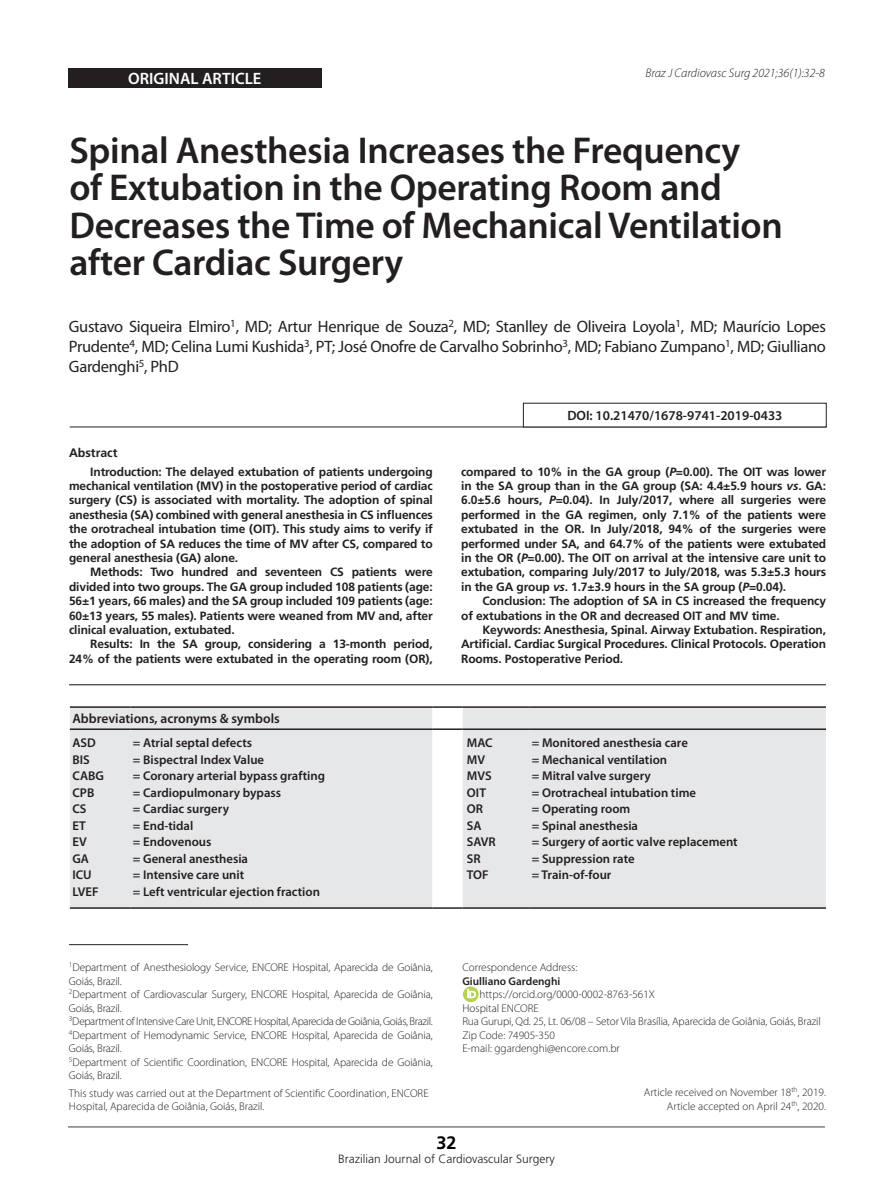
<style>
.page{position:relative;width:893px;height:1191px;background:#fff}
.page>*{position:absolute;margin:0;border:0;box-sizing:border-box;transform-origin:0 0}
.Titulo_1{font:600 37.5px/37.5px "Myriad Pro";letter-spacing:-.01em;color:#231f20}
.t1{font:700 18px "Frutiger";color:#000}
.t2{font:16.5px/19.8px "Myriad Pro";letter-spacing:-.02em;color:#231f20;text-align:justify}
.t3{font:600 16.5px "Myriad Pro";color:#fff}
.pe_de_pagina{font:600 13.5px "Myriad Pro";color:#231f20}
.t4{font:600 12.75px "Myriad Pro";color:#231f20}
.t5{font:italic 300 12.45px "Myriad Pro";color:#231f20}
.Resumos{font:700 12.3px "Frutiger";color:#231f20}
.abstract{font:700 12px/14.4px "Frutiger";letter-spacing:-.01em;color:#231f20;text-align:justify}
.t6{font:300 12px "Frutiger";color:#231f20}
.pe_de_pagina_2{font:300 11.25px/13.5px "Myriad Pro";letter-spacing:-.01em;color:#231f20}
.pe_de_pagina_2-2{font:300 11.25px "Myriad Pro";letter-spacing:-.03em;color:#231f20}
.pe_de_pagina_2-3{font:600 11.25px "Myriad Pro";color:#231f20}
.s1{font-style:italic}
</style>
<div class="page">
<hr style="left:68px;top:1126px;width:757px;height:1px;background:#3e3e3f">
<div style="left:68px;top:68px;width:254px;height:20px;background:#231f20"></div>
<hr style="left:69px;top:684px;width:757px;height:1px;background:#231f20">
<hr style="left:70px;top:426px;width:757px;height:1px;background:#231f20">
<hr style="left:69px;top:944px;width:119px;height:1px;background:#231f20">
<div style="left:70px;top:708px;width:756px;height:199px;background:#e6e7e9"></div>
<hr style="left:70px;top:706px;width:60px;height:2px;background:#231f20">
<hr style="left:130px;top:706px;width:302px;height:2px;background:#231f20">
<hr style="left:432px;top:706px;width:31px;height:2px;background:#231f20">
<hr style="left:463px;top:706px;width:66px;height:2px;background:#231f20">
<hr style="left:529px;top:706px;width:297px;height:2px;background:#231f20">
<hr style="left:70px;top:728px;width:60px;height:2px;background:#231f20">
<hr style="left:130px;top:728px;width:302px;height:2px;background:#231f20">
<hr style="left:432px;top:728px;width:31px;height:2px;background:#231f20">
<hr style="left:463px;top:728px;width:66px;height:2px;background:#231f20">
<hr style="left:529px;top:728px;width:297px;height:2px;background:#231f20">
<hr style="left:70px;top:907px;width:60px;height:1px;background:#231f20">
<hr style="left:130px;top:907px;width:302px;height:1px;background:#231f20">
<hr style="left:432px;top:907px;width:31px;height:1px;background:#231f20">
<hr style="left:463px;top:907px;width:66px;height:1px;background:#231f20">
<hr style="left:529px;top:907px;width:297px;height:1px;background:#231f20">
<svg style="left:463px;top:986px;width:16px;height:16px"></svg>
<svg style="left:467px;top:989px;width:9px;height:9px"></svg>
<p class="t3" style="left:128px;top:69px;width:135px">ORIGINAL ARTICLE</p>
<p class="t5" style="left:645px;top:67px;width:181px">Braz J Cardiovasc Surg 2021;36(1):32-8</p>
<p class="Titulo_1" style="left:70px;top:132px;width:715px">Spinal Anesthesia Increases the Frequency<br>of Extubation in the Operating Room and Decreases the Time of Mechanical Ventilation after Cardiac Surgery</p>
<p class="t2" style="left:69px;top:317px;width:758px">Gustavo Siqueira Elmiro<sup>1</sup>, MD; Artur Henrique de Souza<sup>2</sup>, MD; Stanlley de Oliveira Loyola<sup>1</sup>, MD; Maurício Lopes Prudente<sup>4</sup>, MD; Celina Lumi Kushida<sup>3</sup>, PT; José Onofre de Carvalho Sobrinho<sup>3</sup>, MD; Fabiano Zumpano<sup>1</sup>, MD; Giulliano Gardenghi<sup>5</sup>, PhD</p>
<p class="Resumos" style="left:69px;top:445px;width:50px">Abstract</p>
<p class="abstract" style="left:69px;top:464px;width:365px;text-indent:21px">Introduction: The delayed extubation of patients undergoing mechanical ventilation (MV) in the postoperative period of cardiac surgery (CS) is associated with mortality. The adoption of spinal anesthesia (SA) combined with general anesthesia in CS influences the orotracheal intubation time (OIT). This study aims to verify if the adoption of SA reduces the time of MV after CS, compared to general anesthesia (GA) alone.</p>
<p class="abstract" style="left:69px;top:565px;width:365px;text-indent:21px">Methods: Two hundred and seventeen CS patients were divided into two groups. The GA group included 108 patients (age:<br>56±1 years, 66 males) and the SA group included 109 patients (age:<br>60±13 years, 55 males). Patients were weaned from MV and, after clinical evaluation, extubated.</p>
<p class="abstract" style="left:69px;top:637px;width:365px;text-align:right">Results: In the SA group, considering a 13-month period,<br>24% of the patients were extubated in the operating room (OR),</p>
<p class="pe_de_pagina" style="left:72px;top:711px;width:209px">Abbreviations, acronyms &amp; symbols</p>
<p class="t4" style="left:72px;top:736px;width:25px">ASD</p>
<p class="t4" style="left:72px;top:752px;width:19px">BIS</p>
<p class="t4" style="left:72px;top:769px;width:33px">CABG</p>
<p class="t4" style="left:72px;top:785px;width:23px">CPB</p>
<p class="t4" style="left:72px;top:802px;width:16px">CS</p>
<p class="t4" style="left:72px;top:818px;width:15px">ET</p>
<p class="t4" style="left:72px;top:835px;width:16px">EV</p>
<p class="t4" style="left:72px;top:851px;width:18px">GA</p>
<p class="t4" style="left:72px;top:868px;width:21px">ICU</p>
<p class="t4" style="left:72px;top:884px;width:28px">LVEF</p>
<p class="t4" style="left:133px;top:736px;width:121px">= Atrial septal defects</p>
<p class="t4" style="left:133px;top:752px;width:133px">= Bispectral Index Value</p>
<p class="t4" style="left:133px;top:769px;width:194px">= Coronary arterial bypass grafting</p>
<p class="t4" style="left:133px;top:785px;width:150px">= Cardiopulmonary bypass</p>
<p class="t4" style="left:133px;top:802px;width:98px">= Cardiac surgery</p>
<p class="t4" style="left:133px;top:818px;width:62px">= End-tidal</p>
<p class="t4" style="left:133px;top:835px;width:80px">= Endovenous</p>
<p class="t4" style="left:133px;top:851px;width:117px">= General anesthesia</p>
<p class="t4" style="left:133px;top:868px;width:113px">= Intensive care unit</p>
<p class="t4" style="left:133px;top:884px;width:189px">= Left ventricular ejection fraction</p>
<p class="pe_de_pagina_2" style="left:69px;top:960px;width:365px"><sup>1</sup>Department of Anesthesiology Service, ENCORE Hospital, Aparecida de Goiânia,<br>Goiás, Brazil.</p>
<p class="pe_de_pagina_2" style="left:69px;top:987px;width:365px"><sup>2</sup>Department of Cardiovascular Surgery, ENCORE Hospital, Aparecida de Goiânia,<br>Goiás, Brazil.</p>
<p class="pe_de_pagina_2-2" style="left:69px;top:1015px;width:365px"><sup>3</sup>Department of Intensive Care Unit, ENCORE Hospital, Aparecida de Goiânia, Goiás, Brazil.</p>
<p class="pe_de_pagina_2" style="left:69px;top:1028px;width:365px"><sup>4</sup>Department of Hemodynamic Service, ENCORE Hospital, Aparecida de Goiânia,<br>Goiás, Brazil.</p>
<p class="pe_de_pagina_2" style="left:69px;top:1055px;width:365px"><sup>5</sup>Department of Scientific Coordination, ENCORE Hospital, Aparecida de Goiânia,<br>Goiás, Brazil.</p>
<p class="pe_de_pagina_2" style="left:69px;top:1086px;width:361px">This study was carried out at the Department of Scientific Coordination, ENCORE<br>Hospital, Aparecida de Goiânia, Goiás, Brazil.</p>
<p class="pe_de_pagina" style="left:567px;top:408px;width:217px">DOI: 10.21470/1678-9741-2019-0433</p>
<p class="abstract" style="left:461px;top:464px;width:367px">compared to 10% in the GA group (<span class="s1">P</span>=0.00). The OIT was lower in the SA group than in the GA group (SA: 4.4±5.9 hours <span class="s1">vs</span>. GA:<br>6.0±5.6 hours, <span class="s1">P</span>=0.04). In July/2017, where all surgeries were performed in the GA regimen, only 7.1% of the patients were extubated in the OR. In July/2018, 94% of the surgeries were performed under SA, and 64.7% of the patients were extubated in the OR (<span class="s1">P</span>=0.00). The OIT on arrival at the intensive care unit to extubation, comparing July/2017 to July/2018, was 5.3±5.3 hours in the GA group <span class="s1">vs</span>. 1.7±3.9 hours in the SA group (<span class="s1">P</span>=0.04).</p>
<p class="abstract" style="left:461px;top:594px;width:367px;text-indent:21px">Conclusion: The adoption of SA in CS increased the frequency of extubations in the OR and decreased OIT and MV time.</p>
<p class="abstract" style="left:461px;top:622px;width:367px;text-indent:21px">Keywords: Anesthesia, Spinal. Airway Extubation. Respiration, Artificial. Cardiac Surgical Procedures. Clinical Protocols. Operation Rooms. Postoperative Period.</p>
<p class="t4" style="left:467px;top:736px;width:27px">MAC</p>
<p class="t4" style="left:467px;top:752px;width:20px">MV</p>
<p class="t4" style="left:467px;top:769px;width:26px">MVS</p>
<p class="t4" style="left:467px;top:785px;width:21px">OIT</p>
<p class="t4" style="left:467px;top:802px;width:18px">OR</p>
<p class="t4" style="left:467px;top:818px;width:16px">SA</p>
<p class="t4" style="left:467px;top:835px;width:30px">SAVR</p>
<p class="t4" style="left:467px;top:851px;width:15px">SR</p>
<p class="t4" style="left:467px;top:868px;width:23px">TOF</p>
<p class="t4" style="left:532px;top:736px;width:158px">= Monitored anesthesia care</p>
<p class="t4" style="left:532px;top:752px;width:137px">= Mechanical ventilation</p>
<p class="t4" style="left:532px;top:769px;width:121px">= Mitral valve surgery</p>
<p class="t4" style="left:532px;top:785px;width:166px">= Orotracheal intubation time</p>
<p class="t4" style="left:532px;top:802px;width:100px">= Operating room</p>
<p class="t4" style="left:532px;top:818px;width:108px">= Spinal anesthesia</p>
<p class="t4" style="left:532px;top:835px;width:207px">= Surgery of aortic valve replacement</p>
<p class="t4" style="left:532px;top:851px;width:104px">= Suppression rate</p>
<p class="t4" style="left:532px;top:868px;width:81px">= Train-of-four</p>
<p class="pe_de_pagina_2" style="left:462px;top:960px;width:117px">Correspondence Address:</p>
<p class="pe_de_pagina_2-3" style="left:462px;top:974px;width:99px">Giulliano Gardenghi</p>
<p class="pe_de_pagina_2" style="left:479px;top:987px;width:177px">https://orcid.org/0000-0002-8763-561X</p>
<p class="pe_de_pagina_2" style="left:462px;top:1001px;width:78px">Hospital ENCORE</p>
<p class="pe_de_pagina_2" style="left:462px;top:1014px;width:360px">Rua Gurupi, Qd. 25, Lt. 06/08 – Setor Vila Brasília, Aparecida de Goiânia, Goiás, Brazil</p>
<p class="pe_de_pagina_2" style="left:462px;top:1028px;width:94px">Zip Code: 74905-350</p>
<p class="pe_de_pagina_2" style="left:462px;top:1041px;width:159px">E-mail: ggardenghi@encore.com.br</p>
<p class="pe_de_pagina_2" style="left:644px;top:1085px;width:184px">Article received on November 18<sup>th</sup>, 2019.</p>
<p class="pe_de_pagina_2" style="left:667px;top:1099px;width:161px">Article accepted on April 24<sup>th</sup>, 2020.</p>
<h2 class="t1" style="left:436px;top:1132px;width:22px">32</h2>
<p class="t6" style="left:338px;top:1152px;width:218px">Brazilian Journal of Cardiovascular Surgery</p>
</div>
